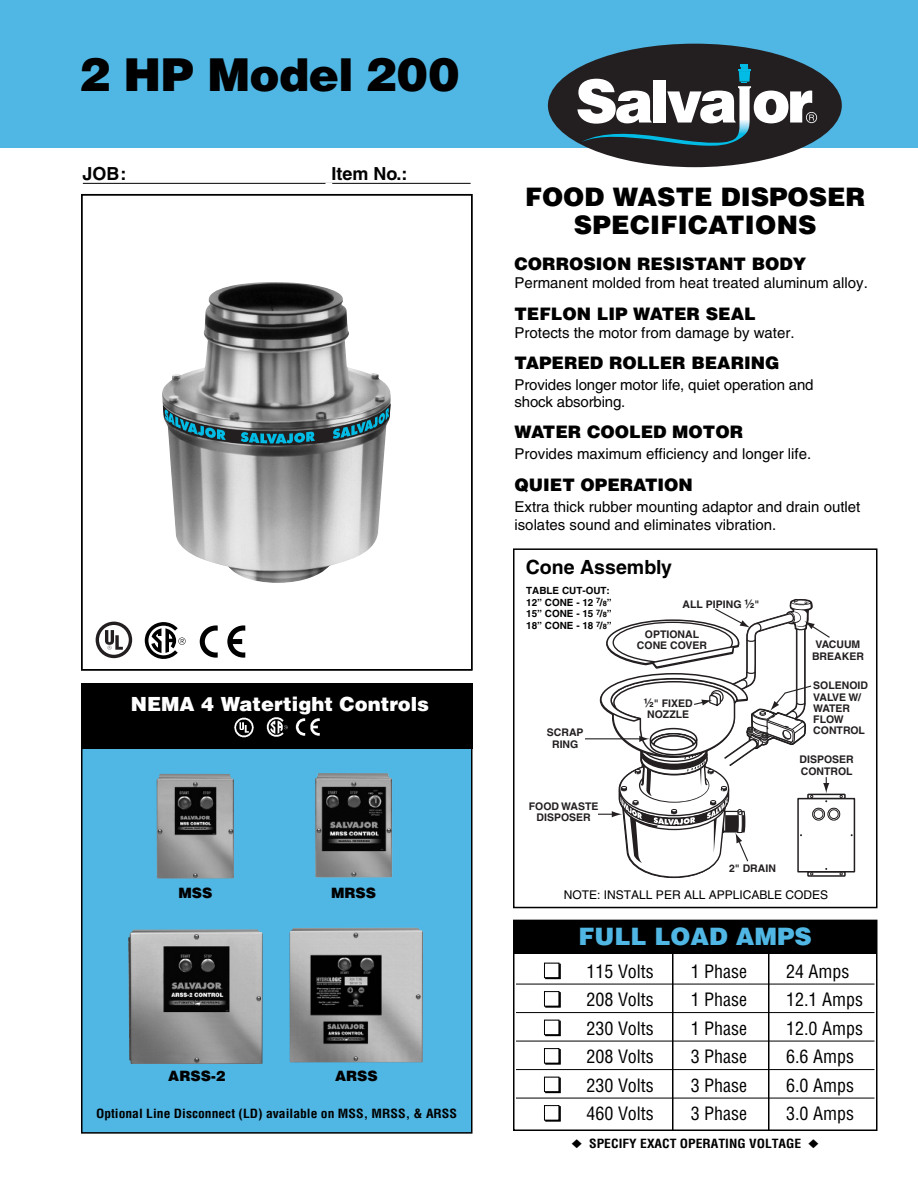
<style>
.page{position:relative;width:918px;height:1188px;background:#fff}
.page>*{position:absolute;margin:0;border:0;box-sizing:border-box;transform-origin:0 0}
.t1{font:900 45.3px "Helvetica";letter-spacing:-.015em;color:#000}
.t2{font:900 25.5px/28.5px "Helvetica";color:#000;text-align:center}
.t3{font:900 24px "Helvetica";color:#50b6e3}
.t4{font:900 19.5px "Helvetica";color:#fff}
.t5{font:700 19.5px "Helvetica";color:#000}
.t6{font:condensed 18px "Helvetica";color:#000}
.t7{font:700 18px "Helvetica";color:#000}
.t8{font:900 17.25px "Helvetica";color:#000}
.t9{font:15px/16.5px "Helvetica";color:#000}
.t10{font:900 14.25px "Helvetica";color:#000}
.t11{font:700 condensed 12.3px "Helvetica";color:#000;scale:1.1 1}
.t12{font:12px "Helvetica";color:#000}
.t13{font:700 10.5px/11.2px "Helvetica";color:#231f20;text-align:center}
.t14{font:700 9.9px/11.9px "Helvetica";color:#000}
.s1{font-size:46.5px}
.s2{font-size:7.5px}
.s3{font-size:12px}
.s4{color:#fff}
</style>
<div class="page">
<div style="left:0;top:0;width:918px;height:148px;background:#50b6e3"></div>
<div style="left:548px;top:44px;width:294px;height:123px;background:#231f20;border-radius:50%"></div>
<div style="left:806px;top:112px;width:11px;height:11px;background:#cccbcb;border-radius:50%"></div>
<div style="left:807px;top:113px;width:9px;height:9px;background:#231f20;border-radius:50%"></div>
<svg style="left:577px;top:64px;width:237px;height:82px"></svg>
<div style="left:513px;top:920px;width:365px;height:211px;border:2px solid #000"></div>
<hr style="left:516px;top:984px;width:358px;height:1px;background:#000">
<hr style="left:516px;top:1012px;width:358px;height:1px;background:#000">
<hr style="left:516px;top:1041px;width:358px;height:1px;background:#000">
<hr style="left:516px;top:1069px;width:358px;height:1px;background:#000">
<hr style="left:516px;top:1098px;width:358px;height:1px;background:#000">
<div style="left:514px;top:920px;width:362px;height:33px;background:#000"></div>
<hr style="left:672px;top:951px;width:2px;height:180px;background:#000">
<hr style="left:768px;top:951px;width:2px;height:180px;background:#000">
<img style="left:162px;top:282px;width:229px;height:301px">
<hr style="left:83px;top:183px;width:388px;height:1px;background:#000">
<svg style="left:96px;top:622px;width:36px;height:36px"></svg>
<svg style="left:145px;top:622px;width:41px;height:37px"></svg>
<svg style="left:200px;top:625px;width:18px;height:33px"></svg>
<svg style="left:227px;top:625px;width:18px;height:33px"></svg>
<div style="left:82px;top:684px;width:390px;height:449px;background:#50b6e3"></div>
<div style="left:81px;top:684px;width:391px;height:65px;background:#000"></div>
<img style="left:234px;top:717px;width:20px;height:21px">
<img style="left:266px;top:717px;width:22px;height:20px">
<img style="left:295px;top:718px;width:25px;height:18px">
<hr style="left:585px;top:738px;width:59px;height:1px;background:#231f20">
<div style="left:797px;top:798px;width:58px;height:75px;border:2px solid #231f20"></div>
<svg style="left:598px;top:598px;width:255px;height:280px"></svg>
<div style="left:513px;top:548px;width:365px;height:360px;border:2px solid #000"></div>
<svg style="left:163px;top:404px;width:227px;height:50px"></svg>
<div style="left:81px;top:194px;width:391px;height:477px;border:2px solid #000"></div>
<img style="left:157px;top:774px;width:77px;height:105px">
<img style="left:315px;top:773px;width:77px;height:105px">
<img style="left:290px;top:928px;width:133px;height:135px">
<img style="left:128px;top:929px;width:135px;height:135px">
<h1 class="t1" style="left:79px;top:49px;width:382px"><span class="s1">2</span> HP Model <span class="s1">200</span></h1>
<p class="t7" style="left:82px;top:167px;width:46px">JOB:</p>
<p class="t7" style="left:332px;top:167px;width:77px">Item No.:</p>
<h3 class="t4" style="left:131px;top:693px;width:300px">NEMA 4 Watertight Controls</h3>
<p class="t10" style="left:178px;top:885px;width:36px">MSS</p>
<p class="t10" style="left:331px;top:885px;width:47px">MRSS</p>
<p class="t10" style="left:168px;top:1067px;width:58px">ARSS-2</p>
<p class="t10" style="left:335px;top:1067px;width:44px">ARSS</p>
<p class="t11" style="left:96px;top:1106px;width:330px">Optional Line Disconnect (LD) available on MSS, MRSS, &amp; ARSS</p>
<h2 class="t2" style="left:525px;top:183px;width:342px">FOOD WASTE DISPOSER<br>SPECIFICATIONS</h2>
<p class="t8" style="left:514px;top:254px;width:293px">CORROSION RESISTANT BODY</p>
<p class="t9" style="left:514px;top:276px;width:355px">Permanent molded from heat treated aluminum alloy.</p>
<p class="t8" style="left:514px;top:304px;width:243px">TEFLON LIP WATER SEAL</p>
<p class="t9" style="left:514px;top:326px;width:282px">Protects the motor from damage by water.</p>
<p class="t8" style="left:514px;top:353px;width:267px">TAPERED ROLLER BEARING</p>
<p class="t9" style="left:514px;top:378px;width:301px">Provides longer motor life, quiet operation and shock absorbing.</p>
<p class="t8" style="left:514px;top:422px;width:230px">WATER COOLED MOTOR</p>
<p class="t9" style="left:514px;top:447px;width:298px">Provides maximum efficiency and longer life.</p>
<p class="t8" style="left:514px;top:475px;width:180px">QUIET OPERATION</p>
<p class="t9" style="left:514px;top:499px;width:347px;line-height:18px">Extra thick rubber mounting adaptor and drain outlet isolates sound and eliminates vibration.</p>
<h3 class="t5" style="left:526px;top:560px;width:148px">Cone Assembly</h3>
<p class="t14" style="left:526px;top:585px;width:87px">TABLE CUT-OUT:<br>12” CONE - 12 <sup>7</sup>/<span class="s2">8</span>”<br>15” CONE - 15 <sup>7</sup>/<span class="s2">8</span>”<br>18” CONE - 18 <sup>7</sup>/<span class="s2">8</span>”</p>
<p class="t13" style="left:683px;top:599px;width:78px">ALL PIPING <span class="s3">½</span>"</p>
<p class="t13" style="left:637px;top:630px;width:72px">OPTIONAL<br>CONE COVER</p>
<p class="t13" style="left:547px;top:728px;width:38px">SCRAP<br>RING</p>
<p class="t13" style="left:529px;top:802px;width:71px">FOOD WASTE<br>DISPOSER</p>
<p class="t13" style="left:644px;top:699px;width:50px"><span class="s3">½</span>" FIXED<br>NOZZLE</p>
<p class="t13" style="left:729px;top:864px;width:48px">2" DRAIN</p>
<p class="t13" style="left:812px;top:640px;width:53px">VACUUM<br>BREAKER</p>
<p class="t13" style="left:813px;top:681px;width:56px;text-align:left">SOLENOID<br>VALVE W/<br>WATER<br>FLOW<br>CONTROL</p>
<p class="t13" style="left:800px;top:755px;width:56px;text-align:left">DISPOSER<br>CONTROL</p>
<p class="t12" style="left:564px;top:890px;width:266px">NOTE: INSTALL PER ALL APPLICABLE CODES</p>
<h3 class="t3" style="left:579px;top:922px;width:235px">FULL LOAD AMPS</h3>
<p class="t6" style="left:544px;top:961px;width:111px"><span class="s4">■</span> 115 Volts</p>
<p class="t6" style="left:691px;top:961px;width:58px">1 Phase</p>
<p class="t6" style="left:786px;top:961px;width:65px">24 Amps</p>
<p class="t6" style="left:544px;top:989px;width:111px"><span class="s4">■</span> 208 Volts</p>
<p class="t6" style="left:691px;top:989px;width:58px">1 Phase</p>
<p class="t6" style="left:786px;top:989px;width:79px">12.1 Amps</p>
<p class="t6" style="left:544px;top:1018px;width:111px"><span class="s4">■</span> 230 Volts</p>
<p class="t6" style="left:691px;top:1018px;width:58px">1 Phase</p>
<p class="t6" style="left:786px;top:1018px;width:79px">12.0 Amps</p>
<p class="t6" style="left:544px;top:1046px;width:111px"><span class="s4">■</span> 208 Volts</p>
<p class="t6" style="left:691px;top:1046px;width:58px">3 Phase</p>
<p class="t6" style="left:786px;top:1046px;width:70px">6.6 Amps</p>
<p class="t6" style="left:544px;top:1075px;width:111px"><span class="s4">■</span> 230 Volts</p>
<p class="t6" style="left:691px;top:1075px;width:58px">3 Phase</p>
<p class="t6" style="left:786px;top:1075px;width:70px">6.0 Amps</p>
<p class="t6" style="left:544px;top:1103px;width:111px"><span class="s4">■</span> 460 Volts</p>
<p class="t6" style="left:691px;top:1103px;width:58px">3 Phase</p>
<p class="t6" style="left:786px;top:1103px;width:70px">3.0 Amps</p>
<p class="t11" style="left:571px;top:1136px;width:227px">◆ SPECIFY EXACT OPERATING VOLTAGE ◆</p>
</div>
